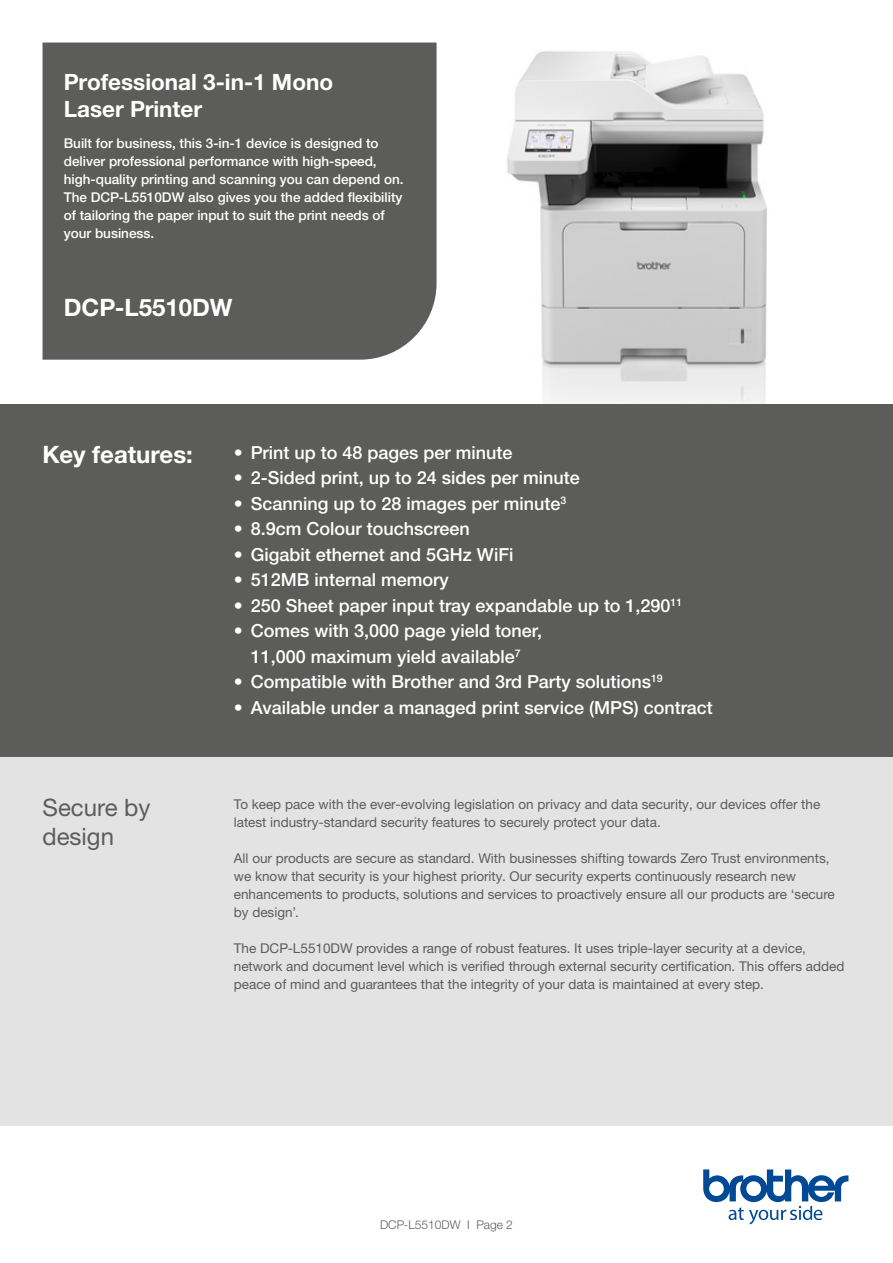
<style>
.page{position:relative;width:893px;height:1263px;background:#fff}
.page>*{position:absolute;margin:0;border:0;box-sizing:border-box;transform-origin:0 0}
.t1{font:700 24px "Helvetica Neue LTW1 G";color:#fff}
.t2{font:24px/28.5px "Helvetica Neue LTW1 G";color:#5c5c5b}
.t3{font:700 22.5px/27px "Helvetica Neue LTW1 G";color:#fff}
.t4{font:500 18px/25.5px "Helvetica Neue LTW1 G";color:#fff;text-align:center}
.t5{font:13.5px/18px "Helvetica Neue LTW1 G";color:#5c5c5b}
.t6{font:500 13.5px/18px "Helvetica Neue LTW1 G";color:#fff}
.t7{font:300 12px "Helvetica Neue LTW1 G";color:#5c5c5b}
</style>
<div class="page">
<div style="left:0;top:756px;width:893px;height:369px;background:#e3e3e3"></div>
<div style="left:0;top:404px;width:893px;height:352px;background:#5c5c5b"></div>
<svg style="left:703px;top:1169px;width:145px;height:55px"></svg>
<img style="left:507px;top:51px;width:260px;height:353px">
<div style="left:43px;top:43px;width:394px;height:317px;background:#5c5c5b"></div>
<h2 class="t3" style="left:64px;top:69px;width:271px">Professional 3-in-1 Mono<br>Laser Printer</h2>
<p class="t6" style="left:64px;top:135px;width:341px">Built for business, this 3-in-1 device is designed to deliver professional performance with high-speed, high-quality printing and scanning you can depend on.<br>The DCP-L5510DW also gives you the added flexibility of tailoring the paper input to suit the print needs of your business.</p>
<h1 class="t1" style="left:64px;top:293px;width:170px">DCP-L5510DW</h1>
<h1 class="t1" style="left:43px;top:440px;width:152px">Key features:</h1>
<h3 class="t4" style="left:234px;top:440px;width:280px">• Print up to 48 pages per minute</h3>
<h3 class="t4" style="left:234px;top:465px;width:347px">• 2-Sided print, up to 24 sides per minute</h3>
<h3 class="t4" style="left:234px;top:491px;width:334px">• Scanning up to 28 images per minute<sup>3</sup></h3>
<h3 class="t4" style="left:234px;top:516px;width:238px">• 8.9cm Colour touchscreen</h3>
<h3 class="t4" style="left:234px;top:542px;width:281px">• Gigabit ethernet and 5GHz WiFi</h3>
<h3 class="t4" style="left:234px;top:567px;width:217px">• 512MB internal memory</h3>
<h3 class="t4" style="left:234px;top:593px;width:450px">• 250 Sheet paper input tray expandable up to 1,290<sup>11</sup></h3>
<h3 class="t4" style="left:234px;top:618px;width:310px">• Comes with 3,000 page yield toner,<br>11,000 maximum yield available<sup>7</sup></h3>
<h3 class="t4" style="left:234px;top:669px;width:430px">• Compatible with Brother and 3rd Party solutions<sup>19</sup></h3>
<h3 class="t4" style="left:234px;top:695px;width:480px">• Available under a managed print service (MPS) contract</h3>
<h1 class="t2" style="left:43px;top:793px;width:110px">Secure by design</h1>
<p class="t5" style="left:234px;top:795px;width:588px">To keep pace with the ever-evolving legislation on privacy and data security, our devices offer the latest industry-standard security features to securely protect your data.</p>
<p class="t5" style="left:234px;top:849px;width:602px">All our products are secure as standard. With businesses shifting towards Zero Trust environments, we know that security is your highest priority. Our security experts continuously research new enhancements to products, solutions and services to proactively ensure all our products are ‘secure by design’.</p>
<p class="t5" style="left:234px;top:939px;width:612px">The DCP-L5510DW provides a range of robust features. It uses triple-layer security at a device, network and document level which is verified through external security certification. This offers added peace of mind and guarantees that the integrity of your data is maintained at every step.</p>
<p class="t7" style="left:380px;top:1217px;width:134px">DCP-L5510DW I Page 2</p>
</div>
